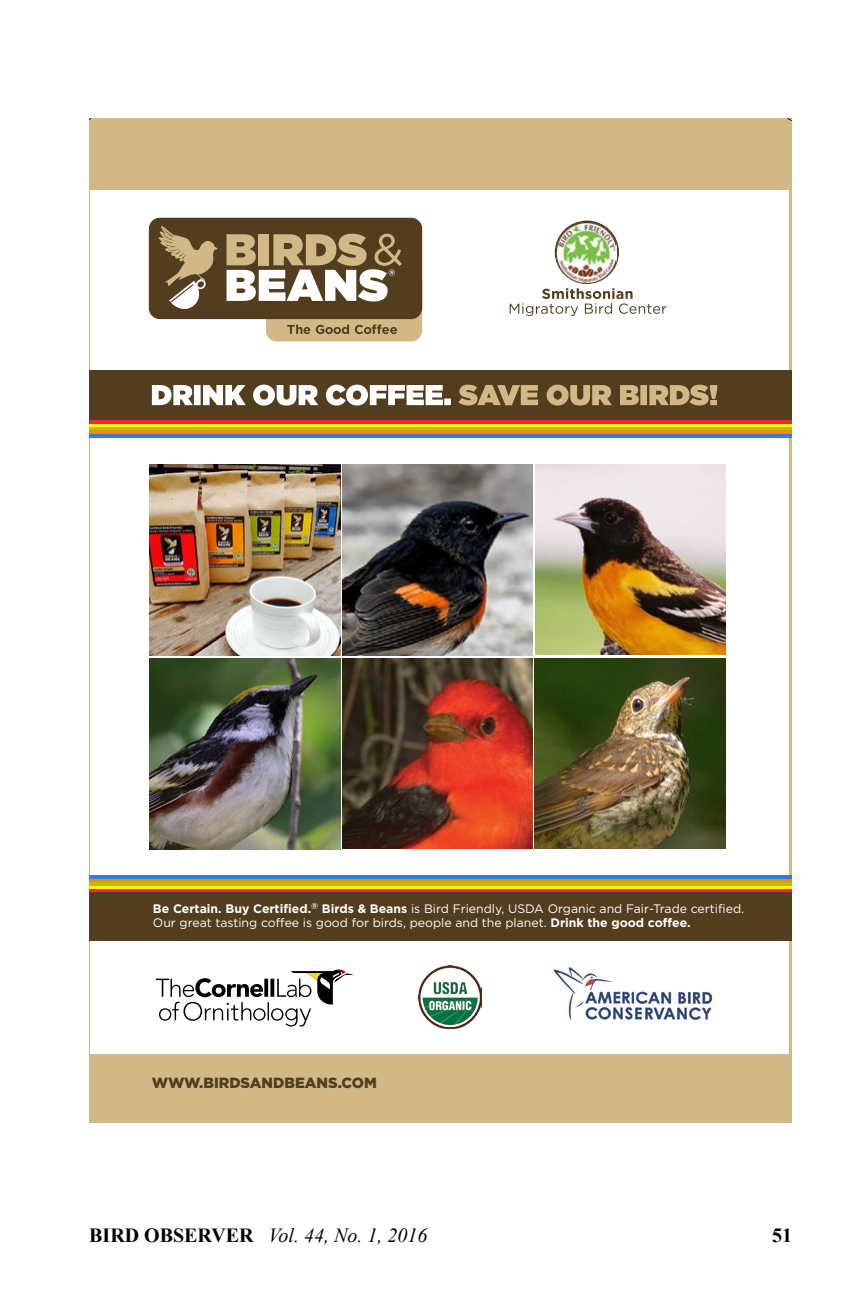
<style>
.page{position:relative;width:864px;height:1296px;background:#fff}
.page>*{position:absolute;margin:0;border:0;box-sizing:border-box;transform-origin:0 0}
.t1{font:italic 20px "Times New Roman";color:#000}
.t2{font:700 20px "Times New Roman";color:#000}
.t3{font:900 14.8px "Gotham";color:#533d1f}
.t4{font:12.2px/14.8px "Gotham";color:#fff}
.s1{font-weight:700}
.s2{font-weight:700;font-style:normal}
</style>
<div class="page">
<div style="left:89px;top:118px;width:703px;height:1004px;background:#d2b887"></div>
<div style="left:91px;top:190px;width:698px;height:863px;background:#fff"></div>
<svg style="left:156px;top:970px;width:197px;height:57px"></svg>
<img style="left:343px;top:659px;width:190px;height:190px">
<img style="left:150px;top:659px;width:191px;height:191px">
<img style="left:535px;top:658px;width:190px;height:191px">
<div style="left:266px;top:268px;width:156px;height:74px;background:#d2b887;border-radius:11px"></div>
<div style="left:149px;top:218px;width:273px;height:101px;background:#533d1f;border-radius:11px"></div>
<svg style="left:159px;top:226px;width:59px;height:83px"></svg>
<svg style="left:287px;top:325px;width:23px;height:9px"></svg>
<svg style="left:316px;top:325px;width:33px;height:9px"></svg>
<svg style="left:355px;top:325px;width:42px;height:9px"></svg>
<svg style="left:227px;top:234px;width:175px;height:67px"></svg>
<div style="left:89px;top:370px;width:703px;height:50px;background:#533d1f"></div>
<svg style="left:152px;top:385px;width:299px;height:21px"></svg>
<svg style="left:458px;top:385px;width:259px;height:21px"></svg>
<hr style="left:89px;top:420px;width:703px;height:4px;background:#f42535">
<hr style="left:89px;top:424px;width:703px;height:3px;background:#fff200">
<svg style="left:89px;top:427px;width:703px;height:4px;background:#c8b10c"></svg>
<hr style="left:89px;top:431px;width:703px;height:3px;background:#f38a00">
<hr style="left:89px;top:434px;width:703px;height:4px;background:#2f7de1">
<div style="left:89px;top:892px;width:703px;height:49px;background:#533d1f"></div>
<hr style="left:89px;top:889px;width:703px;height:3px;background:#f42535">
<svg style="left:89px;top:885px;width:703px;height:4px;background:#ede504"></svg>
<hr style="left:89px;top:882px;width:703px;height:3px;background:#babf11">
<hr style="left:89px;top:879px;width:703px;height:3px;background:#f38a00">
<hr style="left:89px;top:875px;width:703px;height:4px;background:#2f7de1">
<img style="left:150px;top:465px;width:383px;height:190px">
<img style="left:535px;top:464px;width:191px;height:191px">
<svg style="left:555px;top:221px;width:64px;height:63px"></svg>
<img style="left:557px;top:222px;width:60px;height:60px">
<svg style="left:510px;top:288px;width:156px;height:28px"></svg>
<img style="left:552px;top:967px;width:162px;height:56px">
<img style="left:418px;top:966px;width:63px;height:63px">
<svg style="left:786px;top:118px;width:6px;height:4px"></svg>
<p class="t4" style="left:153px;top:901px;width:593px"><span class="s1">Be Certain. Buy Certified.</span><sup>®</sup> <span class="s1">Birds &amp; Beans</span> is Bird Friendly, USDA Organic and Fair-Trade certified.<br>Our great tasting coffee is good for birds, people and the planet. <span class="s1">Drink the good coffee.</span></p>
<p class="t3" style="left:152px;top:1074px;width:227px">WWW.BIRDSANDBEANS.COM</p>
<p class="t1" style="left:89px;top:1222px;width:340px"><span class="s2">BIRD OBSERVER</span> Vol. 44, No. 1, 2016</p>
<p class="t2" style="left:772px;top:1222px;width:21px">51</p>
</div>
